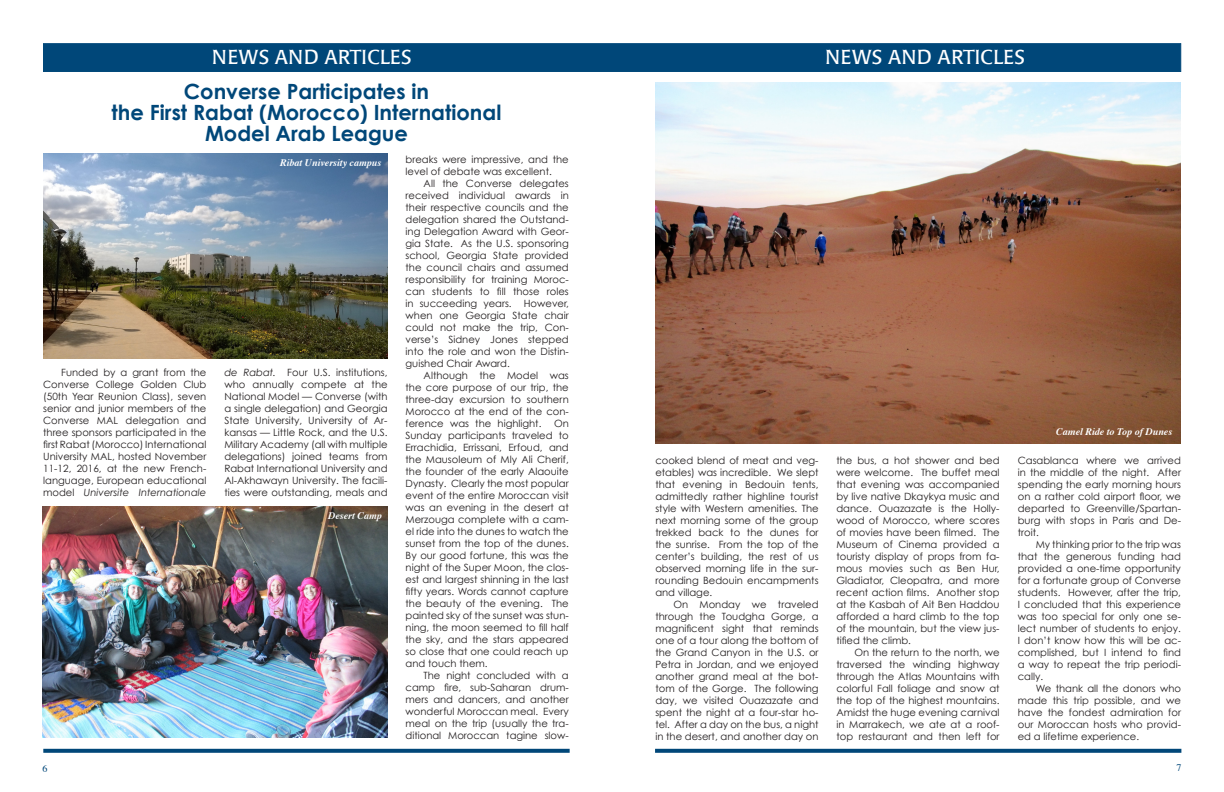
<style>
.page{position:relative;width:1224px;height:792px;background:#fff}
.page>*{position:absolute;margin:0;border:0;box-sizing:border-box;transform-origin:0 0}
.t1{font:700 21px "Century Gothic";color:#004779}
.Body_text{font:20px "Poppl Laudatio";letter-spacing:.02em;color:#fff}
.t2{font:10px/12px "Century Gothic";color:#231f20;text-align:justify}
.t3{font:italic 700 10px "Times";color:#fff}
.Body_text-2{font:10px "Times";color:#004779}
.s1{font-style:italic}
</style>
<div class="page">
<img style="left:43px;top:153px;width:345px;height:205px">
<div style="left:43px;top:43px;width:1138px;height:29px;background:#004779;border:1px solid #004779"></div>
<svg style="left:43px;top:749px;width:527px;height:4px;background:#0d507f"></svg>
<svg style="left:655px;top:749px;width:526px;height:4px;background:#0c507f"></svg>
<img style="left:43px;top:506px;width:345px;height:232px">
<img style="left:655px;top:83px;width:526px;height:361px">
<p class="Body_text" style="left:212px;top:46px;width:201px">NEWS AND ARTICLES</p>
<p class="Body_text" style="left:826px;top:46px;width:201px">NEWS AND ARTICLES</p>
<p class="t1" style="left:184px;top:78px;width:247px">Converse Participates in</p>
<p class="t1" style="left:112px;top:99px;width:391px">the First Rabat (Morocco) International</p>
<p class="t1" style="left:205px;top:120px;width:204px">Model Arab League</p>
<p class="t3" style="left:280px;top:153px;width:103px">Ribat University campus</p>
<p class="t2" style="left:43px;top:366px;width:165px;text-indent:18px">Funded by a grant from the Converse College Golden Club (50th Year Reunion Class), seven senior and junior members of the Converse MAL delegation and three sponsors participated in the first Rabat (Morocco) International University MAL, hosted November 11-12, 2016, at the new French&shy;language, European educational model <span class="s1">Universite Internationale</span></p>
<p class="t2" style="left:224px;top:366px;width:165px"><span class="s1">de Rabat.</span> Four U.S. institutions, who annually compete at the National Model — Converse (with a single delegation) and Georgia State University, University of Ar&shy;kansas — Little Rock, and the U.S.<br>Military Academy (all with multiple delegations) joined teams from Rabat International University and Al-Akhawayn University. The facili&shy;ties were outstanding, meals and</p>
<p class="t3" style="left:328px;top:506px;width:55px">Desert Camp</p>
<p class="t2" style="left:406px;top:153px;width:165px">breaks were impressive, and the level of debate was excellent.</p>
<p class="t2" style="left:406px;top:177px;width:165px;text-indent:18px">All the Converse delegates received individual awards in their respective councils and the delegation shared the Outstand&shy;ing Delegation Award with Geor&shy;gia State. As the U.S. sponsoring school, Georgia State provided the council chairs and assumed responsibility for training Moroc&shy;can students to fill those roles in succeeding years. However, when one Georgia State chair could not make the trip, Con&shy;verse’s Sidney Jones stepped into the role and won the Distin&shy;guished Chair Award.</p>
<p class="t2" style="left:406px;top:369px;width:165px;text-indent:18px">Although the Model was the core purpose of our trip, the three-day excursion to southern Morocco at the end of the con&shy;ference was the highlight.</p>
<p class="t2" style="left:406px;top:417px;width:165px;text-indent:148px">On Sunday participants traveled to Errachidia, Errissani, Erfoud, and the Mausoleum of Mly Ali Cherif, the founder of the early Alaouite Dynasty. Clearly the most popular event of the entire Moroccan visit was an evening in the desert at Merzouga complete with a cam&shy;el ride into the dunes to watch the sunset from the top of the dunes.<br>By our good fortune, this was the night of the Super Moon, the clos&shy;est and largest shinning in the last fifty years. Words cannot capture the beauty of the evening. The painted sky of the sunset was stun&shy;ning, the moon seemed to fill half the sky, and the stars appeared so close that one could reach up and touch them.</p>
<p class="t2" style="left:406px;top:669px;width:165px;text-indent:18px">The night concluded with a camp fire, sub-Saharan drum&shy;mers and dancers, and another wonderful Moroccan meal. Every meal on the trip (usually the tra&shy;ditional Moroccan tagine slow-</p>
<p class="t2" style="left:655px;top:455px;width:165px">cooked blend of meat and veg&shy;etables) was incredible. We slept that evening in Bedouin tents, admittedly rather highline tourist style with Western amenities. The next morning some of the group trekked back to the dunes for the sunrise. From the top of the center’s building, the rest of us observed morning life in the sur&shy;rounding Bedouin encampments and village.</p>
<p class="t2" style="left:655px;top:599px;width:165px;text-indent:18px">On Monday we traveled through the Toudgha Gorge, a magnificent sight that reminds one of a tour along the bottom of the Grand Canyon in the U.S. or Petra in Jordan, and we enjoyed another grand meal at the bot&shy;tom of the Gorge. The following day, we visited Ouazazate and spent the night at a four-star ho&shy;tel. After a day on the bus, a night in the desert, and another day on</p>
<p class="t2" style="left:836px;top:455px;width:165px">the bus, a hot shower and bed were welcome. The buffet meal that evening was accompanied by live native Dkaykya music and dance. Ouazazate is the Holly&shy;wood of Morocco, where scores of movies have been filmed. The Museum of Cinema provided a touristy display of props from fa&shy;mous movies such as Ben Hur, Gladiator, Cleopatra, and more recent action films. Another stop at the Kasbah of Ait Ben Haddou afforded a hard climb to the top of the mountain, but the view jus&shy;tified the climb.</p>
<p class="t2" style="left:836px;top:647px;width:165px;text-indent:18px">On the return to the north, we traversed the winding highway through the Atlas Mountains with colorful Fall foliage and snow at the top of the highest mountains.<br>Amidst the huge evening carnival in Marrakech, we ate at a roof&shy;top restaurant and then left for</p>
<p class="t3" style="left:1056px;top:422px;width:118px">Camel Ride to Top of Dunes</p>
<p class="t2" style="left:1018px;top:455px;width:165px">Casablanca where we arrived in the middle of the night. After spending the early morning hours on a rather cold airport floor, we departed to Greenville/Spartan&shy;burg with stops in Paris and De&shy;troit.</p>
<p class="t2" style="left:1018px;top:539px;width:165px;text-indent:18px">My thinking prior to the trip was that the generous funding had provided a one-time opportunity for a fortunate group of Converse students. However, after the trip, I concluded that this experience was too special for only one se&shy;lect number of students to enjoy.<br>I don’t know how this will be ac&shy;complished, but I intend to find a way to repeat the trip periodi&shy;cally.</p>
<p class="t2" style="left:1018px;top:683px;width:165px;text-indent:18px">We thank all the donors who made this trip possible, and we have the fondest admiration for our Moroccan hosts who provid&shy;ed a lifetime experience.</p>
<p class="Body_text-2" style="left:43px;top:759px;width:6px">6</p>
<p class="Body_text-2" style="left:1177px;top:759px;width:6px">7</p>
</div>
